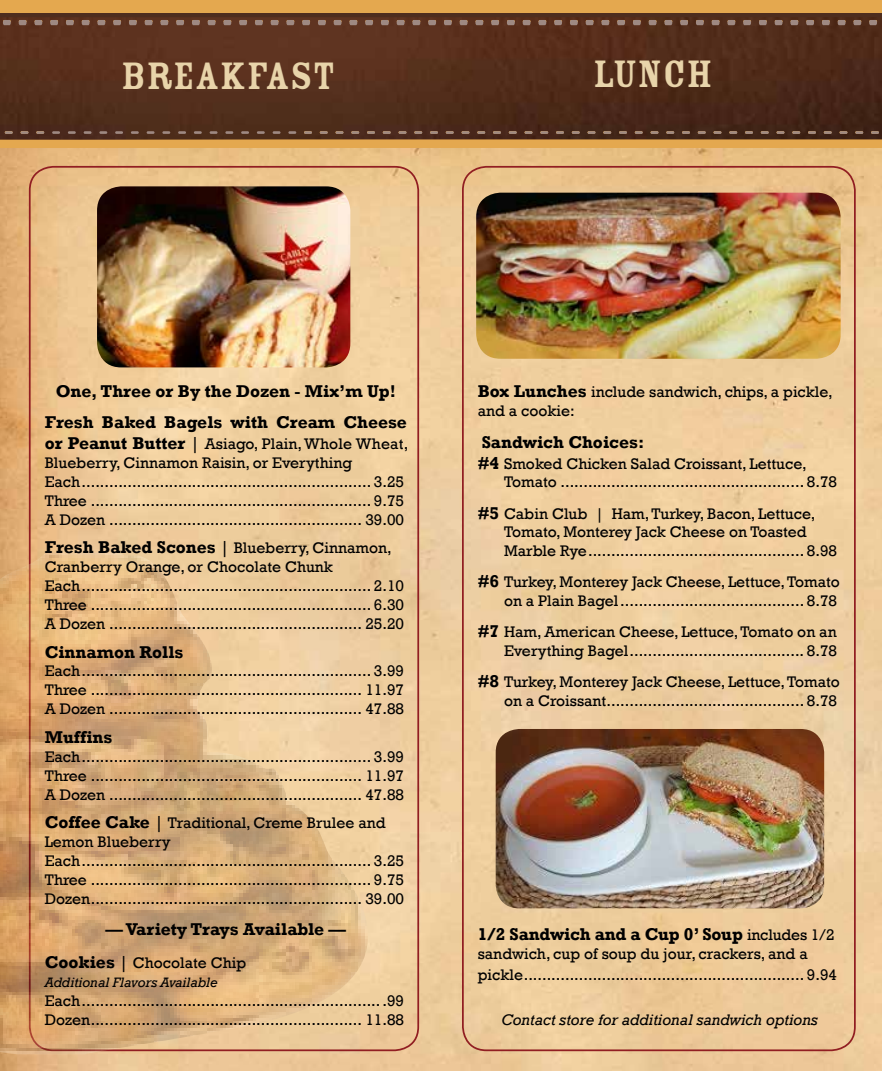
<style>
.page{position:relative;width:882px;height:1071px;background:#fff}
.page>*{position:absolute;margin:0;border:0;box-sizing:border-box;transform-origin:0 0}
.t1{font:42px "Rosewood Fill";color:#e8d4aa}
.t2{font:700 17.5px/31.2px "Rockwell";color:#000;text-align:center}
.t3{font:15.75px/18.9px "Rockwell";color:#000}
.t4{font:italic 15.75px "Rockwell";color:#000}
.t5{font:italic 14px "Rockwell";color:#000}
.s1{font-weight:700;font-size:17.5px}
.s2{font-size:17.5px}
.s3{font-weight:400;font-size:15.75px}
</style>
<div class="page">
<img style="left:0;top:148px;width:882px;height:923px">
<div style="left:0;top:0;width:882px;height:148px;background:#e4a84f"></div>
<hr style="left:0;top:14px;width:882px;height:3px;background:#4e2d1e">
<img style="left:0;top:17px;width:882px;height:123px">
<svg style="left:0;top:131px;width:882px;height:3px;background:#715546"></svg>
<svg style="left:0;top:20px;width:882px;height:5px;background:#7b5b4c"></svg>
<img style="left:496px;top:729px;width:328px;height:179px">
<div style="left:462px;top:166px;width:394px;height:885px;border:2px solid #911e22;border-radius:24px"></div>
<img style="left:0;top:552px;width:401px;height:502px">
<img style="left:476px;top:193px;width:365px;height:166px">
<img style="left:97px;top:186px;width:253px;height:181px">
<h1 class="t1" style="left:121px;top:53px;width:216px">BREAKFAST</h1>
<h1 class="t1" style="left:593px;top:52px;width:121px">LUNCH</h1>
<p class="t2" style="left:45px;top:376px;width:364px">One, Three or By the Dozen - Mix’m Up!<br>Fresh Baked Bagels with Cream Cheese</p>
<p class="t3" style="left:45px;top:435px;width:365px"><span class="s1">or Peanut Butter</span> <span class="s2">|</span> Asiago, Plain, Whole Wheat, Blueberry, Cinnamon Raisin, or Everything Each............................................................... 3.25<br>Three ............................................................. 9.75<br>A Dozen ....................................................... 39.00</p>
<p class="t3" style="left:45px;top:539px;width:361px"><span class="s1">Fresh Baked Scones</span> <span class="s2">|</span> Blueberry, Cinnamon, Cranberry Orange, or Chocolate Chunk Each............................................................... 2.10<br>Three ............................................................. 6.30<br>A Dozen ....................................................... 25.20</p>
<p class="t2" style="left:45px;top:636px;width:140px">Cinnamon Rolls</p>
<p class="t3" style="left:45px;top:662px;width:361px;text-align:justify">Each............................................................... 3.99<br>Three ........................................................... 11.97<br>A Dozen ....................................................... 47.88</p>
<p class="t2" style="left:45px;top:721px;width:69px">Muffins</p>
<p class="t3" style="left:45px;top:747px;width:361px;text-align:justify">Each............................................................... 3.99<br>Three ........................................................... 11.97<br>A Dozen ....................................................... 47.88</p>
<p class="t3" style="left:45px;top:814px;width:361px"><span class="s1">Coffee Cake</span> <span class="s2">|</span> Traditional, Creme Brulee and Lemon Blueberry Each............................................................... 3.25<br>Three ............................................................. 9.75<br>Dozen........................................................... 39.00</p>
<p class="t2" style="left:106px;top:913px;width:242px">— Variety Trays Available —</p>
<p class="t3" style="left:45px;top:954px;width:203px"><span class="s1">Cookies</span> <span class="s2">|</span> Chocolate Chip</p>
<p class="t5" style="left:45px;top:974px;width:175px">Additional Flavors Available</p>
<p class="t3" style="left:45px;top:992px;width:361px">Each..................................................................99<br>Dozen........................................................... 11.88</p>
<p class="t3" style="left:478px;top:383px;width:357px"><span class="s1">Box Lunches</span> include sandwich, chips, a pickle, and a cookie:</p>
<p class="t2" style="left:482px;top:426px;width:164px">Sandwich Choices:</p>
<p class="t3" style="left:504px;top:454px;width:335px;text-indent:-26px"><span class="s1">#4</span> Smoked Chicken Salad Croissant, Lettuce,<br>Tomato ..................................................... 8.78</p>
<p class="t3" style="left:504px;top:504px;width:335px;text-indent:-26px"><span class="s1">#5</span> Cabin Club | Ham, Turkey, Bacon, Lettuce,<br>Tomato, Monterey Jack Cheese on Toasted<br>Marble Rye............................................... 8.98</p>
<p class="t3" style="left:478px;top:573px;width:364px;text-align:right"><span class="s1">#6</span> Turkey, Monterey Jack Cheese, Lettuce, Tomato on a Plain Bagel........................................ 8.78</p>
<p class="t3" style="left:478px;top:623px;width:361px;text-align:right"><span class="s1">#7</span> Ham, American Cheese, Lettuce, Tomato on an<br>Everything Bagel...................................... 8.78</p>
<p class="t3" style="left:478px;top:673px;width:364px;text-align:right"><span class="s1">#8</span> Turkey, Monterey Jack Cheese, Lettuce, Tomato on a Croissant........................................... 8.78</p>
<p class="t2" style="left:478px;top:918px;width:358px">1/2 Sandwich and a Cup 0’ Soup <span class="s3">includes 1/2</span></p>
<p class="t3" style="left:478px;top:943px;width:361px;line-height:21px">sandwich, cup of soup du jour, crackers, and a pickle............................................................. 9.94</p>
<p class="t4" style="left:501px;top:1010px;width:318px">Contact store for additional sandwich options</p>
</div>
